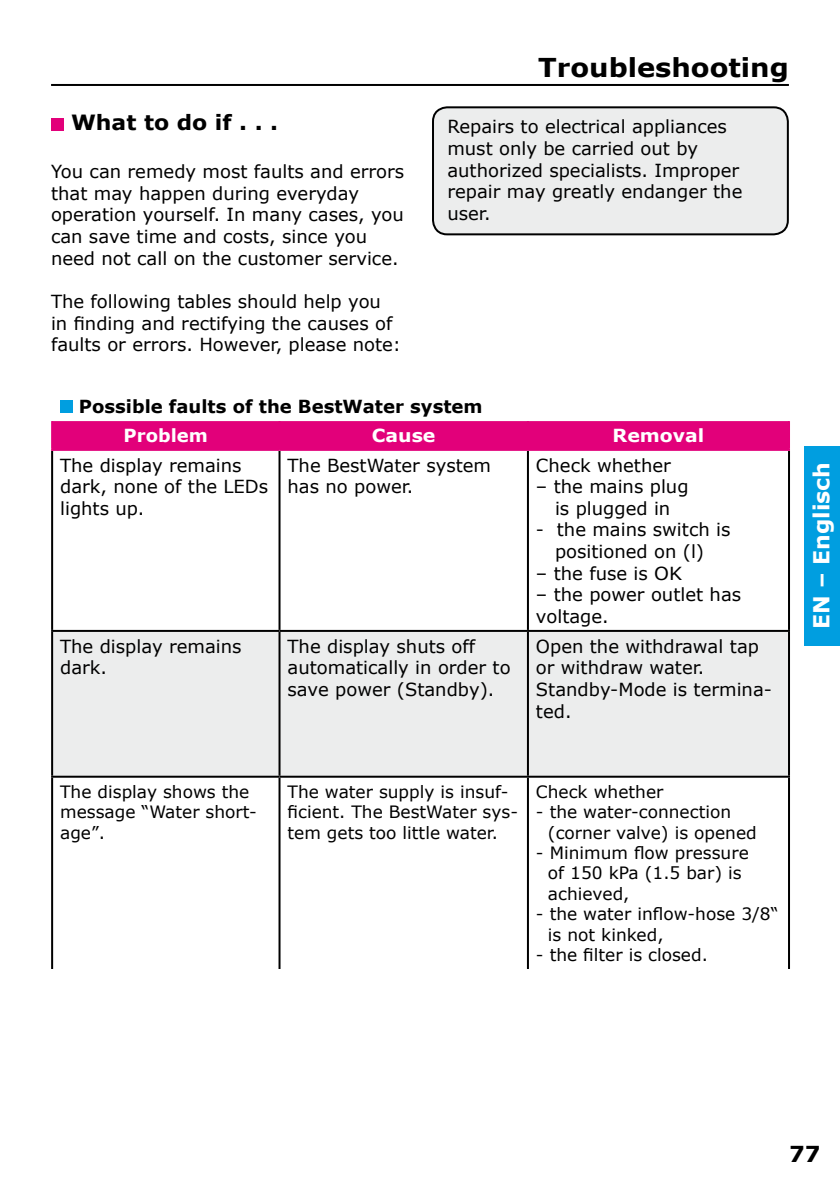
<style>
.page{position:relative;width:840px;height:1191px;background:#fff}
.page>*{position:absolute;margin:0;border:0;box-sizing:border-box;transform-origin:0 0}
.t1{font:700 26px "Verdana";color:#000;scale:1.05 1}
.t2{font:700 22px "Verdana";color:#fff}
.t3{font:700 22px "Verdana";color:#000}
.t4{font:700 21px "Verdana";color:#000;scale:1.05 1}
.t5{font:18px/21.6px "Verdana";color:#000}
.t6{font:700 18px "Verdana";color:#000}
.t7{font:700 18px "Verdana";color:#fff;scale:1.05 1}
.t8{font:700 18px "Verdana";color:#fff}
.t9{font:17px/20.4px "Verdana";color:#000}
.s1{font-size:22px}
.s2{font-size:17.4px}
</style>
<div class="page">
<hr style="left:51px;top:84px;width:737px;height:2px;background:#000">
<div style="left:804px;top:446px;width:35px;height:199px;background:#009ee0"></div>
<div style="left:51px;top:118px;width:12px;height:12px;background:#e2007a"></div>
<div style="left:433px;top:107px;width:354px;height:127px;background:#eceded;border-radius:14px"></div>
<div style="left:432px;top:106px;width:356px;height:129px;border:2px solid #000;border-radius:14px"></div>
<div style="left:53px;top:421px;width:734px;height:28px;background:#e2007a"></div>
<div style="left:53px;top:632px;width:734px;height:143px;background:#eceded"></div>
<hr style="left:51px;top:451px;width:2px;height:179px;background:#000">
<hr style="left:278px;top:451px;width:2px;height:179px;background:#000">
<hr style="left:526px;top:451px;width:2px;height:179px;background:#000">
<hr style="left:787px;top:451px;width:2px;height:179px;background:#000">
<hr style="left:51px;top:777px;width:2px;height:192px;background:#000">
<hr style="left:278px;top:777px;width:2px;height:192px;background:#000">
<hr style="left:526px;top:777px;width:2px;height:192px;background:#000">
<hr style="left:787px;top:777px;width:2px;height:192px;background:#000">
<hr style="left:278px;top:632px;width:2px;height:143px;background:#000">
<hr style="left:526px;top:632px;width:2px;height:143px;background:#000">
<hr style="left:51px;top:421px;width:2px;height:28px;background:#e2007a">
<hr style="left:278px;top:421px;width:2px;height:28px;background:#e2007a">
<hr style="left:526px;top:421px;width:2px;height:28px;background:#e2007a">
<hr style="left:787px;top:421px;width:2px;height:28px;background:#e2007a">
<hr style="left:51px;top:449px;width:228px;height:2px;background:#e2007a">
<hr style="left:279px;top:449px;width:248px;height:2px;background:#e2007a">
<hr style="left:527px;top:449px;width:262px;height:2px;background:#e2007a">
<hr style="left:51px;top:630px;width:228px;height:2px;background:#000">
<hr style="left:51px;top:632px;width:2px;height:143px;background:#000">
<hr style="left:279px;top:630px;width:248px;height:2px;background:#000">
<hr style="left:527px;top:630px;width:262px;height:2px;background:#000">
<hr style="left:787px;top:632px;width:2px;height:143px;background:#000">
<hr style="left:51px;top:775px;width:228px;height:2px;background:#000">
<hr style="left:279px;top:775px;width:248px;height:2px;background:#000">
<hr style="left:527px;top:775px;width:262px;height:2px;background:#000">
<div style="left:60px;top:400px;width:13px;height:13px;background:#009ee0"></div>
<p class="t4" style="left:71px;top:109px;width:199px">What to do if <span class="s1">. . .</span></p>
<p class="t5" style="left:51px;top:161px;width:354px">You can remedy most faults and errors that may happen during everyday operation yourself. In many cases, you can save time and costs, since you need not call on the customer service.</p>
<p class="t5" style="left:51px;top:291px;width:351px">The following tables should help you in finding and rectifying the causes of faults or errors. However, please note:</p>
<h1 class="t1" style="left:538px;top:50px;width:240px">Troubleshooting</h1>
<p class="t5" style="left:447px;top:116px;width:296px">Repairs to electrical appliances must only be carried out by authorized specialists. Improper repair may greatly endanger the user.</p>
<p class="t6" style="left:79px;top:395px;width:405px">Possible faults of the BestWater system</p>
<p class="t8" style="left:124px;top:423px;width:86px">Problem</p>
<p class="t7" style="left:372px;top:423px;width:62px">Cause</p>
<p class="t7" style="left:612px;top:423px;width:89px">Removal</p>
<p class="t5" style="left:60px;top:454px;width:209px">The display remains dark, none of the LEDs lights up.</p>
<p class="t5" style="left:287px;top:454px;width:205px">The BestWater system has no power.</p>
<p class="t5" style="left:535px;top:454px;width:136px">Check whether</p>
<p class="t5" style="left:535px;top:476px;width:154px;text-align:center">– the mains plug is plugged in</p>
<p class="t5" style="left:535px;top:519px;width:196px;text-align:center">- the mains switch is positioned on (l)</p>
<p class="t5" style="left:535px;top:562px;width:148px">– the fuse is OK</p>
<p class="t5" style="left:535px;top:584px;width:207px">– the power outlet has voltage.</p>
<p class="t5" style="left:60px;top:635px;width:183px">The display remains dark.</p>
<p class="t5" style="left:287px;top:635px;width:224px">The display shuts off automatically in order to save power (Standby).</p>
<p class="t5" style="left:535px;top:635px;width:237px">Open the withdrawal tap or withdraw water.<br>Standby-Mode is termina&shy;ted.</p>
<p class="t2" style="left:806px;top:629px;width:169px;rotate:-90deg">EN – Englisch</p>
<p class="t9" style="left:60px;top:781px;width:198px">The display shows the message “Water short&shy;age”<span class="s2">.</span></p>
<p class="t9" style="left:287px;top:781px;width:232px">The water supply is insuf&shy;ficient. The BestWater sys&shy;tem gets too little water.</p>
<p class="t9" style="left:535px;top:781px;width:129px">Check whether</p>
<p class="t9" style="left:547px;top:802px;width:210px;text-indent:-12px">- the water-connection (corner valve) is opened</p>
<p class="t9" style="left:547px;top:843px;width:202px;text-indent:-12px">- Minimum flow pressure of 150 kPa (1.5 bar) is achieved,</p>
<p class="t9" style="left:547px;top:904px;width:232px;text-indent:-12px">- the water inflow-hose 3/8“ is not kinked,</p>
<p class="t9" style="left:535px;top:945px;width:173px">- the filter is closed.</p>
<p class="t3" style="left:788px;top:1140px;width:33px">77</p>
</div>
